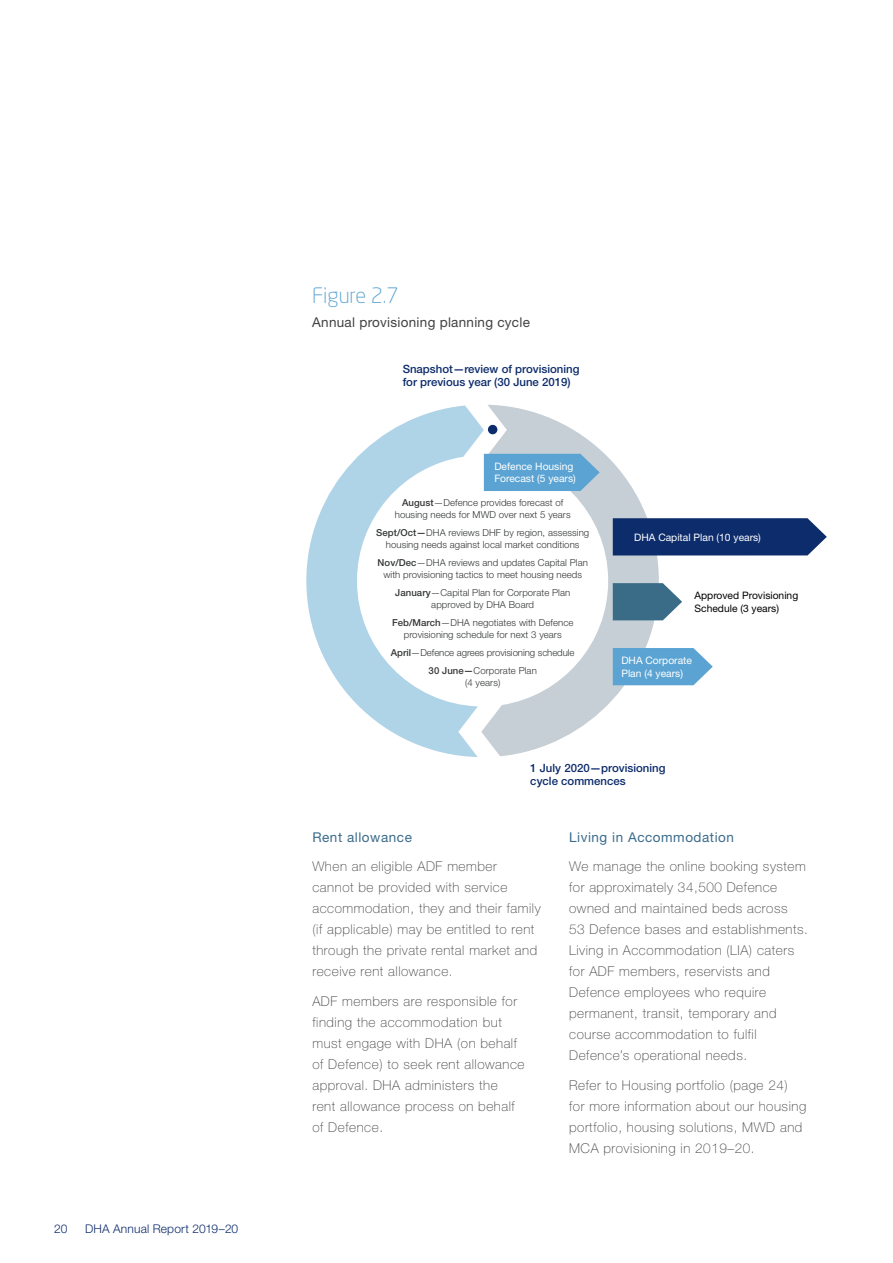
<style>
.page{position:relative;width:893px;height:1263px;background:#fff}
.page>*{position:absolute;margin:0;border:0;box-sizing:border-box;transform-origin:0 0}
.Figure_head{font:300 21px "Neo Sans Std";color:#5aa3d2}
.text{font:100 13.5px/21px "Helvetica Neue LT Std";letter-spacing:.04em;color:#414042}
.Heading_3{font:13.5px "Helvetica Neue LT Std";letter-spacing:.04em;color:#3a6b8a}
.Figure_head__title_s{font:13.5px "Helvetica Neue LT Std";letter-spacing:.02em;color:#414042}
.t1{font:300 12px "Helvetica Neue LT Std";letter-spacing:.015em;color:#0d2c6c}
.t2{font:500 11.4px/13.6px "Helvetica Neue LT Std";color:#0d2c6c}
.t3{font:10.35px/12.3px "Helvetica Neue LT Std";color:#fff}
.t4{font:10.35px/12.3px "Helvetica Neue LT Std";color:#000}
.t5{font:300 9.6px/12px "Helvetica Neue LT Std";letter-spacing:.005em;color:#343637;text-align:center}
.s1{font-weight:500}
</style>
<div class="page">
<svg style="left:306px;top:405px;width:175px;height:352px"></svg>
<svg style="left:481px;top:405px;width:178px;height:351px"></svg>
<svg style="left:613px;top:648px;width:100px;height:37px;background:#6aacd6"></svg>
<svg style="left:484px;top:454px;width:116px;height:37px;background:#63a6d2"></svg>
<svg style="left:613px;top:583px;width:69px;height:37px;background:#558098"></svg>
<svg style="left:613px;top:518px;width:214px;height:37px;background:#193673"></svg>
<div style="left:488px;top:425px;width:9px;height:9px;background:#0d2c6c;border-radius:50%"></div>
<p class="t1" style="left:54px;top:1221px;width:15px">20</p>
<p class="t1" style="left:85px;top:1221px;width:155px">DHA Annual Report 2019–20</p>
<p class="Figure_head" style="left:312px;top:283px;width:88px">Figure 2.7</p>
<p class="Figure_head__title_s" style="left:312px;top:314px;width:219px">Annual provisioning planning cycle</p>
<p class="t2" style="left:403px;top:362px;width:178px">Snapshot—review of provisioning for previous year (30 June 2019)</p>
<p class="t3" style="left:494px;top:460px;width:83px">Defence Housing<br>Forecast (5 years)</p>
<p class="t5" style="left:395px;top:496px;width:177px"><span class="s1">August</span>—Defence provides forecast of housing needs for MWD over next 5 years</p>
<p class="t5" style="left:376px;top:526px;width:215px"><span class="s1">Sept/Oct—</span>DHA reviews DHF by region, assessing housing needs against local market conditions</p>
<p class="t5" style="left:378px;top:556px;width:212px"><span class="s1">Nov/Dec</span>—DHA reviews and updates Capital Plan with provisioning tactics to meet housing needs</p>
<p class="t5" style="left:395px;top:586px;width:177px"><span class="s1">January</span>—Capital Plan for Corporate Plan approved by DHA Board</p>
<p class="t5" style="left:392px;top:616px;width:183px"><span class="s1">Feb/March</span>—DHA negotiates with Defence provisioning schedule for next 3 years</p>
<p class="t5" style="left:391px;top:643px;width:185px;line-height:18px"><span class="s1">April</span>—Defence agrees provisioning schedule<br><span class="s1">30 June—</span>Corporate Plan</p>
<p class="t5" style="left:465px;top:676px;width:37px">(4 years)</p>
<p class="t3" style="left:634px;top:531px;width:128px">DHA Capital Plan (10 years)</p>
<p class="t4" style="left:694px;top:589px;width:105px">Approved Provisioning<br>Schedule (3 years)</p>
<p class="t3" style="left:621px;top:654px;width:72px">DHA Corporate<br>Plan (4 years)</p>
<p class="t2" style="left:530px;top:761px;width:137px">1 July 2020—provisioning cycle commences</p>
<p class="Heading_3" style="left:312px;top:828px;width:101px">Rent allowance</p>
<p class="text" style="left:312px;top:856px;width:230px">When an eligible ADF member cannot be provided with service accommodation, they and their family (if applicable) may be entitled to rent through the private rental market and receive rent allowance.</p>
<p class="text" style="left:312px;top:990px;width:214px">ADF members are responsible for finding the accommodation but must engage with DHA (on behalf of Defence) to seek rent allowance approval. DHA administers the<br>rent allowance process on behalf of Defence.</p>
<p class="Heading_3" style="left:569px;top:828px;width:166px">Living in Accommodation</p>
<p class="text" style="left:569px;top:856px;width:240px">We manage the online booking system for approximately 34,500 Defence owned and maintained beds across<br>53 Defence bases and establishments.<br>Living in Accommodation (LIA) caters for ADF members, reservists and Defence employees who require permanent, transit, temporary and course accommodation to fulfil Defence’s operational needs.</p>
<p class="text" style="left:569px;top:1074px;width:239px">Refer to Housing portfolio (page 24) for more information about our housing portfolio, housing solutions, MWD and MCA provisioning in 2019–20.</p>
</div>
